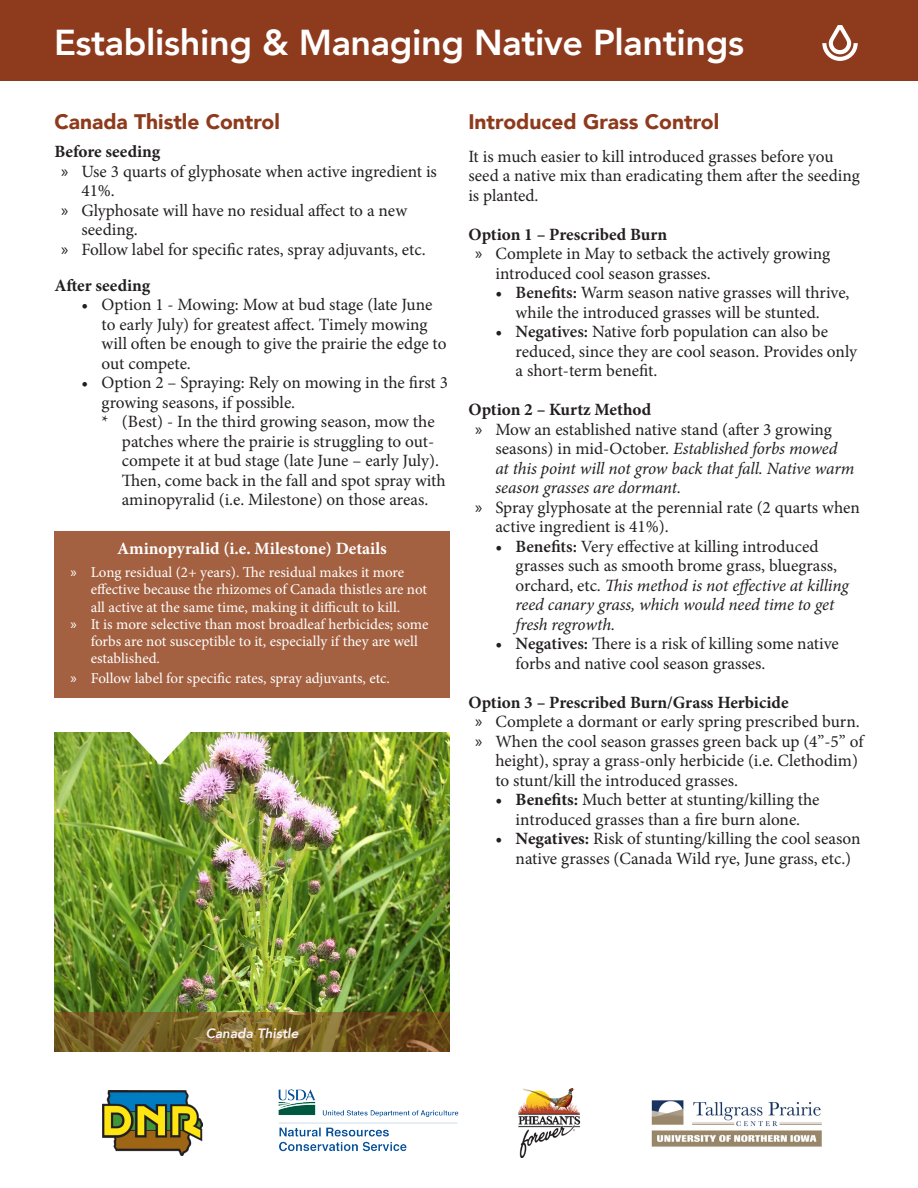
<style>
.page{position:relative;width:918px;height:1188px;background:#fff}
.page>*{position:absolute;margin:0;border:0;box-sizing:border-box;transform-origin:0 0}
.t1{font:800 36px "Avenir";letter-spacing:-.01em;color:#fff}
.t2{font:900 21px "Avenir";color:#8e3b1d}
.t3{font:17.25px/19.5px "Minion Pro";color:#231f20}
.t4{font:italic 17.25px/19.5px "Minion Pro";letter-spacing:-.005em;color:#231f20}
.t5{font:700 17.25px "Minion Pro";color:#231f20}
.t6{font:700 17.25px "Minion Pro";color:#fff}
.t7{font:15px/17.2px "Minion Pro";color:#fff}
.t8{font:italic 800 13.5px "Avenir";color:#fcf3f8}
.s1{font-family:"Myriad Pro"}
.s2{font-weight:600}
.s3{font-family:"Myriad Pro";font-style:normal}
.s4{font-style:normal}
.s5{font-weight:600;font-style:normal}
.s6{font-weight:700}
</style>
<div class="page">
<div style="left:0;top:0;width:918px;height:81px;background:#8e3b1d"></div>
<svg style="left:822px;top:25px;width:36px;height:36px"></svg>
<img style="left:54px;top:732px;width:396px;height:280px">
<svg style="left:54px;top:1012px;width:396px;height:40px;background:#755c23"></svg>
<svg style="left:129px;top:732px;width:62px;height:33px"></svg>
<div style="left:54px;top:532px;width:396px;height:166px;background:#a46141"></div>
<img style="left:278px;top:1089px;width:181px;height:63px">
<img style="left:102px;top:1091px;width:101px;height:65px">
<img style="left:518px;top:1089px;width:63px;height:68px">
<img style="left:651px;top:1100px;width:171px;height:47px">
<p class="t1" style="left:54px;top:15px;width:692px">Establishing &amp; Managing Native Plantings</p>
<p class="t2" style="left:54px;top:104px;width:227px">Canada Thistle Control</p>
<p class="t5" style="left:54px;top:140px;width:107px">Before seeding</p>
<p class="t3" style="left:81px;top:162px;width:357px;text-indent:-20px"><span class="s1">»</span> Use 3 quarts of glyphosate when active ingredient is<br>41%.</p>
<p class="t3" style="left:81px;top:201px;width:327px;text-indent:-20px"><span class="s1">»</span> Glyphosate will have no residual affect to a new seeding.</p>
<p class="t3" style="left:61px;top:240px;width:366px"><span class="s1">»</span> Follow label for specific rates, spray adjuvants, etc.</p>
<p class="t5" style="left:54px;top:273px;width:97px">After seeding</p>
<p class="t3" style="left:102px;top:295px;width:346px;text-indent:-20px">• Option 1 - Mowing: Mow at bud stage (late June to early July) for greatest affect. Timely mowing will often be enough to give the prairie the edge to out compete.</p>
<p class="t3" style="left:102px;top:373px;width:348px;text-indent:-20px">• Option 2 – Spraying: Rely on mowing in the first 3 growing seasons, if possible.</p>
<p class="t3" style="left:122px;top:412px;width:325px;text-indent:-20px">* (Best) - In the third growing season, mow the patches where the prairie is struggling to out&shy;compete it at bud stage (late June – early July).<br>Then, come back in the fall and spot spray with aminopyralid (i.e. Milestone) on those areas.</p>
<p class="t6" style="left:117px;top:536px;width:271px">Aminopyralid (i.e. Milestone) Details</p>
<p class="t7" style="left:91px;top:564px;width:338px;text-indent:-20px"><span class="s1">»</span> Long residual (2+ years). The residual makes it more effective because the rhizomes of Canada thistles are not all active at the same time, making it difficult to kill.</p>
<p class="t7" style="left:91px;top:616px;width:339px;text-indent:-20px"><span class="s1">»</span> It is more selective than most broadleaf herbicides; some forbs are not susceptible to it, especially if they are well established.</p>
<p class="t7" style="left:70px;top:670px;width:321px"><span class="s1">»</span> Follow label for specific rates, spray adjuvants, etc.</p>
<p class="t2" style="left:468px;top:104px;width:252px">Introduced Grass Control</p>
<p class="t3" style="left:468px;top:147px;width:393px">It is much easier to kill introduced grasses before you seed a native mix than eradicating them after the seeding is planted.</p>
<p class="t5" style="left:468px;top:222px;width:200px">Option 1 – Prescribed Burn</p>
<p class="t3" style="left:495px;top:244px;width:336px;text-indent:-20px"><span class="s1">»</span> Complete in May to setback the actively growing introduced cool season grasses.</p>
<p class="t3" style="left:495px;top:283px;width:356px;text-align:center"><span class="s2">• Benefits:</span> Warm season native grasses will thrive, while the introduced grasses will be stunted.</p>
<p class="t3" style="left:516px;top:322px;width:343px;text-indent:-20px"><span class="s2">• Negatives:</span> Native forb population can also be reduced, since they are cool season. Provides only a short-term benefit.</p>
<p class="t5" style="left:468px;top:398px;width:184px">Option 2 – Kurtz Method</p>
<p class="t4" style="left:495px;top:419px;width:361px;text-indent:-20px"><span class="s3">»</span> <span class="s4">Mow an established native stand (after 3 growing seasons) in mid-October.</span> Established forbs mowed at this point will not grow back that fall. Native warm season grasses are dormant.</p>
<p class="t3" style="left:495px;top:498px;width:366px;text-indent:-20px"><span class="s1">»</span> Spray glyphosate at the perennial rate (2 quarts when active ingredient is 41%).</p>
<p class="t4" style="left:516px;top:536px;width:334px;text-indent:-20px"><span class="s5">• Benefits:</span> <span class="s4">Very effective at killing introduced grasses such as smooth brome grass, bluegrass, orchard, etc.</span> This method is not effective at killing reed canary grass, which would need time to get fresh regrowth.</p>
<p class="t3" style="left:516px;top:634px;width:325px;text-indent:-20px"><span class="s2">• Negatives:</span> There is a risk of killing some native forbs and native cool season grasses.</p>
<p class="t5" style="left:468px;top:690px;width:322px">Option 3 – Prescribed Burn/Grass Herbicide</p>
<p class="t3" style="left:475px;top:712px;width:386px"><span class="s1">»</span> Complete a dormant or early spring prescribed burn.</p>
<p class="t3" style="left:495px;top:732px;width:370px;text-indent:-20px"><span class="s1">»</span> When the cool season grasses green back up (4”-5” of height), spray a grass-only herbicide (i.e. Clethodim) to stunt/kill the introduced grasses.</p>
<p class="t3" style="left:495px;top:790px;width:326px;text-align:center"><span class="s6">• Benefits:</span> Much better at stunting/killing the introduced grasses than a fire burn alone.</p>
<p class="t3" style="left:516px;top:829px;width:346px;text-indent:-20px"><span class="s6">• Negatives:</span> Risk of stunting/killing the cool season native grasses (Canada Wild rye, June grass, etc.)</p>
<p class="t8" style="left:206px;top:1026px;width:94px">Canada Thistle</p>
</div>
